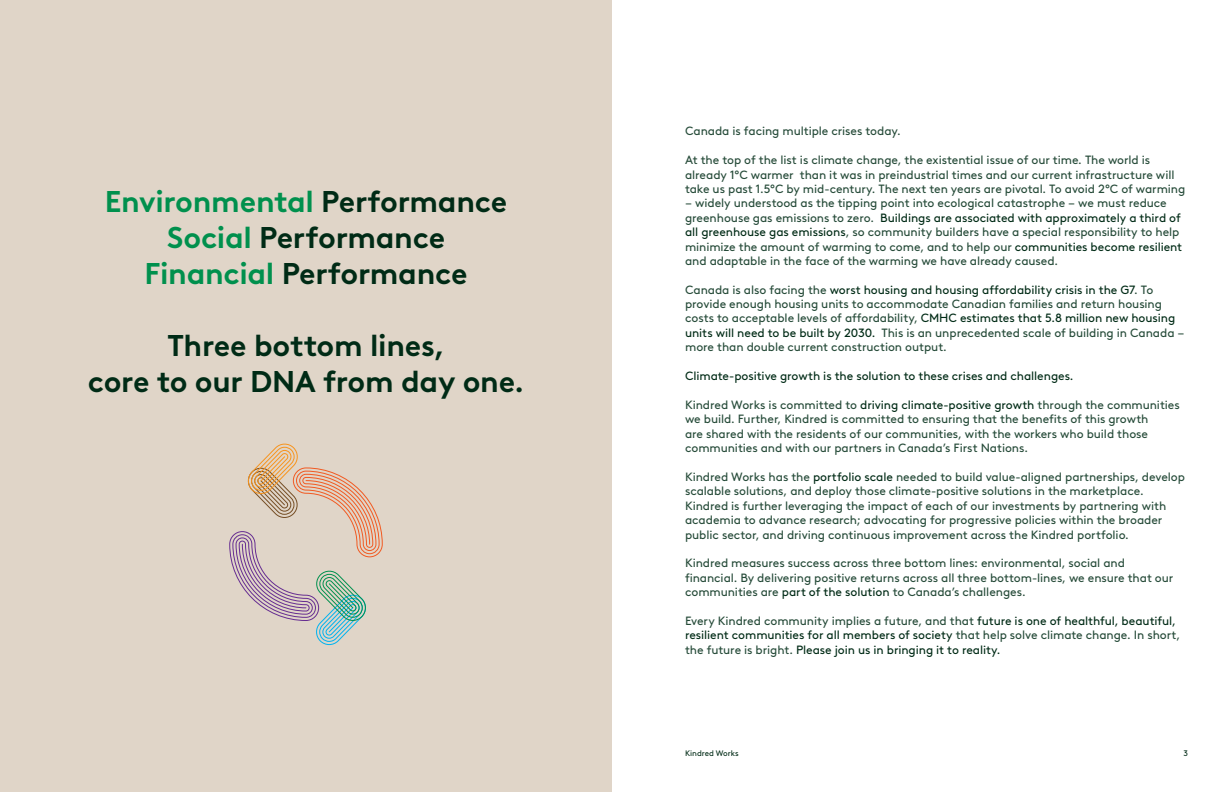
<style>
.page{position:relative;width:1224px;height:792px;background:#fff}
.page>*{position:absolute;margin:0;border:0;box-sizing:border-box;transform-origin:0 0}
.t1{font:700 30px/36px "Brown LL";letter-spacing:-.01em;color:#002b16;text-align:center}
.t2{font:12px/14.4px "Brown LL";letter-spacing:-.005em;color:#264b39}
.t3{font:12px/14.4px "Brown LL";letter-spacing:-.005em;color:#002b16}
.t4{font:8px "Brown LL";color:#002b16}
.s1{color:#00904d}
.s2{color:#002b16}
.s3{color:#264b39}
</style>
<div class="page">
<div style="left:0;top:0;width:612px;height:792px;background:#e0d5c8"></div>
<svg style="left:229px;top:443px;width:154px;height:202px"></svg>
<h1 class="t1" style="left:105px;top:181px;width:404px"><span class="s1">Environmental</span> Performance<br><span class="s1">Social</span> Performance<br><span class="s1">Financial</span> Performance</h1>
<h1 class="t1" style="left:88px;top:325px;width:438px">Three bottom lines,<br>core to our DNA from day one.</h1>
<p class="t2" style="left:685px;top:123px;width:217px">Canada is facing multiple crises today.</p>
<p class="t2" style="left:685px;top:152px;width:502px">At the top of the list is climate change, the existential issue of our time. The world is already 1°C warmer than it was in preindustrial times and our current infrastructure will take us past 1.5°C by mid-century. The next ten years are pivotal. To avoid 2°C of warming</p>
<p class="t2" style="left:685px;top:195px;width:499px">– widely understood as the tipping point into ecological catastrophe – we must reduce greenhouse gas emissions to zero. <span class="s2">Buildings are associated with approximately a third of all greenhouse gas emissions</span>, so community builders have a special responsibility to help minimize the amount of warming to come, and to help our <span class="s2">communities become resilient </span>and adaptable in the face of the warming we have already caused.</p>
<p class="t2" style="left:685px;top:281px;width:501px">Canada is also facing the <span class="s2">worst housing and housing affordability crisis in the G7</span>. To provide enough housing units to accommodate Canadian families and return housing costs to acceptable levels of affordability, <span class="s2">CMHC estimates that 5.8 million new housing units will need to be built by 2030.</span> This is an unprecedented scale of building in Canada – more than double current construction output.</p>
<p class="t3" style="left:685px;top:368px;width:390px">Climate-positive growth is the solution to these crises and challenges.</p>
<p class="t2" style="left:685px;top:397px;width:496px">Kindred Works is committed to <span class="s2">driving climate-positive growth</span> through the communities we build. Further, Kindred is committed to ensuring that the benefits of this growth<br>are shared with the residents of our communities, with the workers who build those communities and with our partners in Canada’s First Nations.</p>
<p class="t2" style="left:685px;top:469px;width:502px">Kindred Works has the <span class="s2">portfolio scale</span> needed to build value-aligned partnerships, develop scalable solutions, and deploy those climate-positive solutions in the marketplace.<br>Kindred is further leveraging the impact of each of our investments by partnering with academia to advance research; advocating for progressive policies within the broader public sector, and driving continuous improvement across the Kindred portfolio.</p>
<p class="t2" style="left:685px;top:555px;width:490px">Kindred measures success across three bottom lines: environmental, social and financial. By delivering positive returns across all three bottom-lines, we ensure that our communities are <span class="s2">part of the solution</span> to Canada’s challenges.</p>
<p class="t3" style="left:685px;top:613px;width:497px"><span class="s3">Every Kindred community implies a future, and that</span> future is one of healthful, beautiful, resilient communities for all members of society <span class="s3">that help solve climate change. In short, the future is bright.</span> Please join us in bringing it to reality.</p>
<p class="t4" style="left:685px;top:747px;width:55px">Kindred Works</p>
<p class="t4" style="left:1183px;top:747px;width:6px">9</p>
<p class="t4" style="left:1183px;top:747px;width:6px">3</p>
</div>
